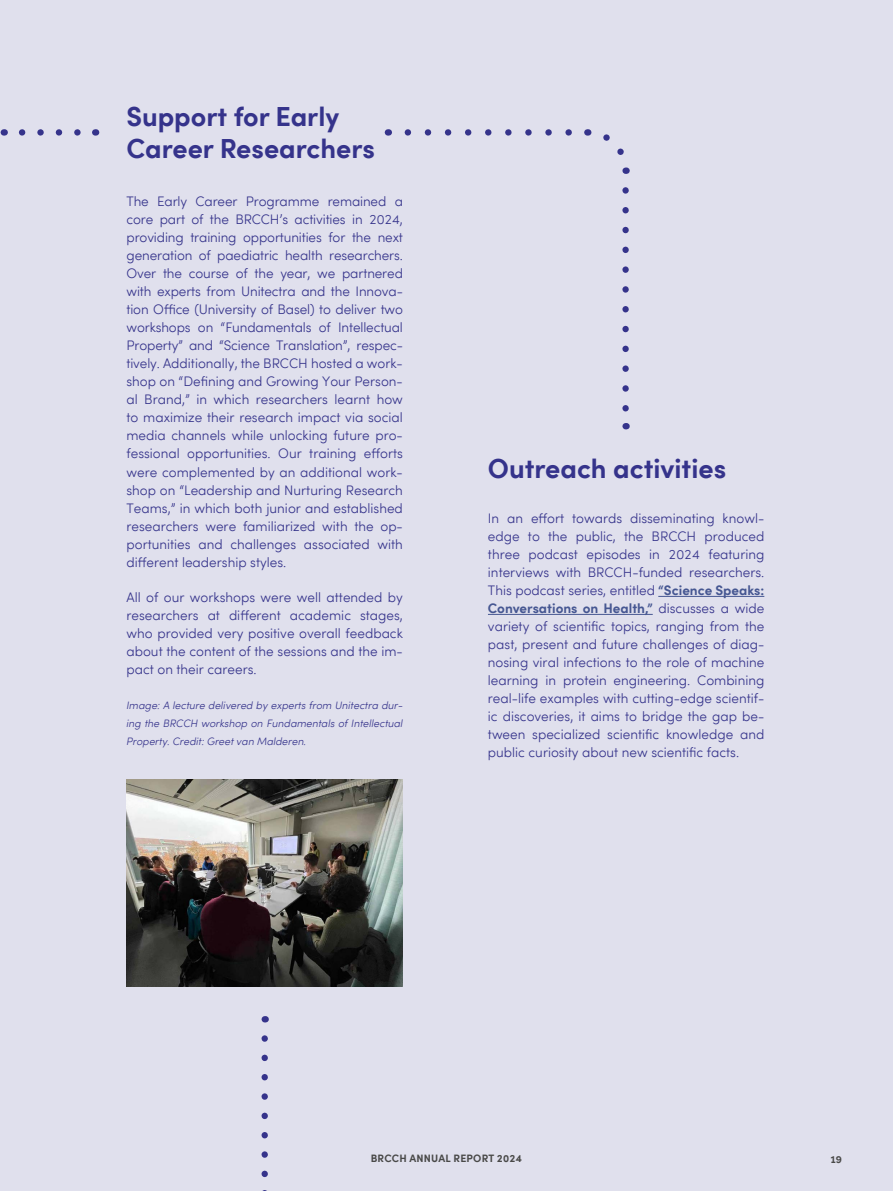
<style>
.page{position:relative;width:893px;height:1191px;background:#fff}
.page>*{position:absolute;margin:0;border:0;box-sizing:border-box;transform-origin:0 0}
.t1{font:700 27px/31.5px "Sofia Pro";color:#35338b}
.t2{font:300 13.5px/18px "Sofia Pro";color:#35338b;text-align:justify}
.t3{font:italic 300 10.5px/18px "Sofia Pro";color:#35338b;text-align:justify}
.t4{font:700 10.5px "Sofia Pro";letter-spacing:.02em;color:#494948}
.s1{font-weight:700;color:#465792}
</style>
<div class="page">
<div style="left:1px;top:1px;width:891px;height:1189px;background:#e0e0ed"></div>
<svg style="left:22px;top:129px;width:59px;height:7px"></svg>
<svg style="left:408px;top:129px;width:164px;height:7px"></svg>
<svg style="left:622px;top:190px;width:7px;height:222px"></svg>
<svg style="left:603px;top:134px;width:27px;height:40px"></svg>
<hr style="left:658px;top:596px;width:106px;height:1px;background:#465792">
<hr style="left:488px;top:614px;width:165px;height:1px;background:#465792">
<img style="left:126px;top:779px;width:277px;height:207px">
<svg style="left:261px;top:1038px;width:7px;height:153px"></svg>
<h1 class="t1" style="left:126px;top:99px;width:250px">Support for Early<br>Career Researchers</h1>
<p class="t2" style="left:126px;top:192px;width:278px">The Early Career Programme remained a core part of the BRCCH’s activities in 2024, providing training opportunities for the next generation of paediatric health researchers.<br>Over the course of the year, we partnered with experts from Unitectra and the Innova&shy;tion Office (University of Basel) to deliver two workshops on “Fundamentals of Intellectual Property” and “Science Translation”, respec&shy;tively. Additionally, the BRCCH hosted a work&shy;shop on “Defining and Growing Your Person&shy;al Brand,” in which researchers learnt how to maximize their research impact via social media channels while unlocking future pro&shy;fessional opportunities. Our training efforts were complemented by an additional work&shy;shop on “Leadership and Nurturing Research Teams,” in which both junior and established researchers were familiarized with the op&shy;portunities and challenges associated with different leadership styles.</p>
<p class="t2" style="left:126px;top:587px;width:278px">All of our workshops were well attended by researchers at different academic stages, who provided very positive overall feedback about the content of the sessions and the im&shy;pact on their careers.</p>
<p class="t3" style="left:126px;top:695px;width:278px">Image: A lecture delivered by experts from Unitectra dur&shy;ing the BRCCH workshop on Fundamentals of Intellectual Property. Credit: Greet van Malderen.</p>
<h1 class="t1" style="left:488px;top:450px;width:240px">Outreach activities</h1>
<p class="t2" style="left:488px;top:509px;width:278px">In an effort towards disseminating knowl&shy;edge to the public, the BRCCH produced three podcast episodes in 2024 featuring interviews with BRCCH-funded researchers.<br>This podcast series, entitled <span class="s1">“Science Speaks:<br>Conversations on Health,”</span> discusses a wide variety of scientific topics, ranging from the past, present and future challenges of diag&shy;nosing viral infections to the role of machine learning in protein engineering. Combining real-life examples with cutting-edge scientif&shy;ic discoveries, it aims to bridge the gap be&shy;tween specialized scientific knowledge and public curiosity about new scientific facts.</p>
<p class="t4" style="left:371px;top:1150px;width:153px">BRCCH ANNUAL REPORT 2024</p>
<p class="t4" style="left:830px;top:1151px;width:13px">19</p>
</div>
